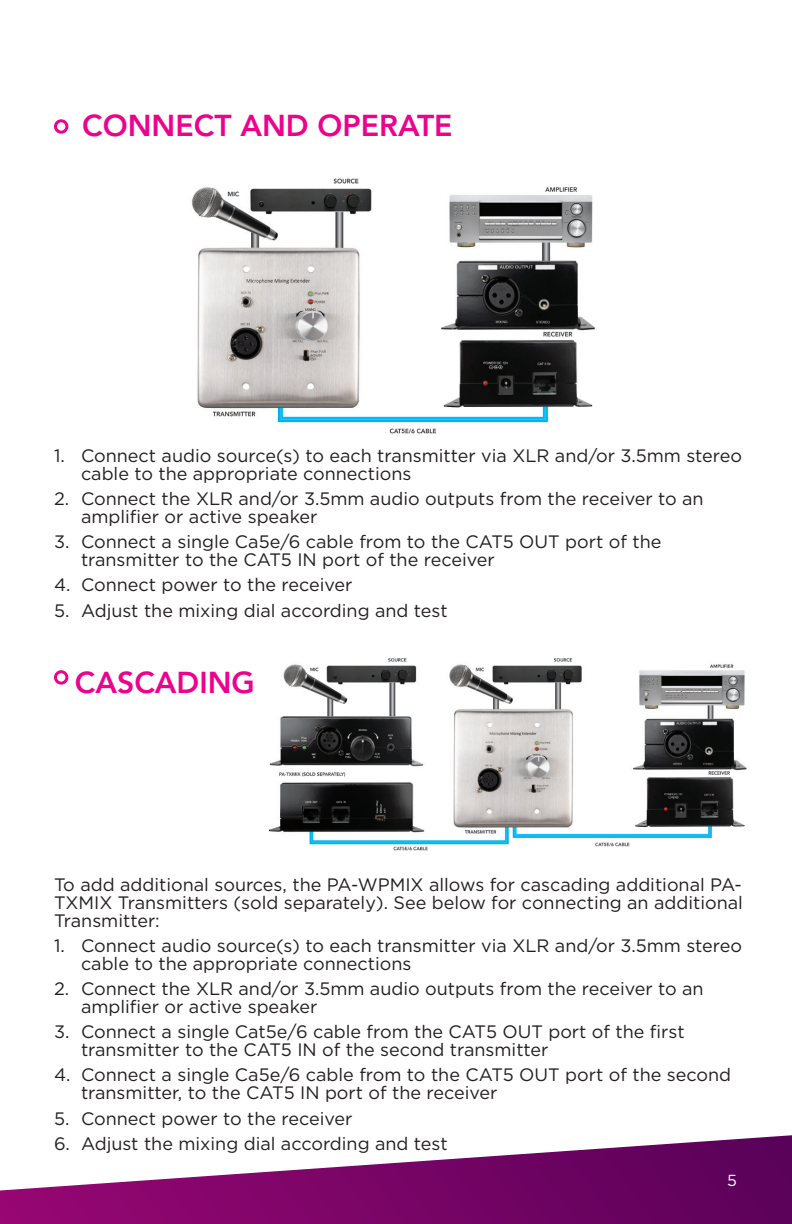
<style>
.page{position:relative;width:792px;height:1224px;background:#fff}
.page>*{position:absolute;margin:0;border:0;box-sizing:border-box;transform-origin:0 0}
.Pulse_FeaturesTab{font:800 30px "Avenir LT Std";color:#ed028c}
.Pulse_ManualNumbered{font:18px/18px "Gotham";color:#231f20}
.t1{font:16px "Gotham";color:#fff}
</style>
<div class="page">
<svg style="left:0;top:1135px;width:792px;height:89px"></svg>
<div style="left:54px;top:119px;width:14px;height:15px;border:3px solid #ed028c;border-radius:50%"></div>
<div style="left:54px;top:670px;width:14px;height:15px;border:3px solid #ed028c;border-radius:50%"></div>
<img style="left:191px;top:178px;width:405px;height:256px">
<img style="left:269px;top:658px;width:478px;height:193px">
<p class="Pulse_FeaturesTab" style="left:82px;top:108px;width:372px">CONNECT AND OPERATE</p>
<p class="Pulse_ManualNumbered" style="left:81px;top:446px;width:663px;text-indent:-27px">1. Connect audio source(s) to each transmitter via XLR and/or 3.5mm stereo cable to the appropriate connections</p>
<p class="Pulse_ManualNumbered" style="left:81px;top:489px;width:624px;text-indent:-27px">2. Connect the XLR and/or 3.5mm audio outputs from the receiver to an amplifier or active speaker</p>
<p class="Pulse_ManualNumbered" style="left:81px;top:532px;width:582px;text-indent:-27px">3. Connect a single Ca5e/6 cable from to the CAT5 OUT port of the transmitter to the CAT5 IN port of the receiver</p>
<p class="Pulse_ManualNumbered" style="left:54px;top:576px;width:300px">4. Connect power to the receiver</p>
<p class="Pulse_ManualNumbered" style="left:54px;top:601px;width:395px">5. Adjust the mixing dial according and test</p>
<p class="Pulse_FeaturesTab" style="left:75px;top:665px;width:181px">CASCADING</p>
<p class="Pulse_ManualNumbered" style="left:54px;top:875px;width:691px;text-align:justify">To add additional sources, the PA-WPMIX allows for cascading additional PA-TXMIX Transmitters (sold separately). See below for connecting an additional Transmitter:</p>
<p class="Pulse_ManualNumbered" style="left:81px;top:936px;width:663px;text-indent:-27px">1. Connect audio source(s) to each transmitter via XLR and/or 3.5mm stereo cable to the appropriate connections</p>
<p class="Pulse_ManualNumbered" style="left:81px;top:979px;width:624px;text-indent:-27px">2. Connect the XLR and/or 3.5mm audio outputs from the receiver to an amplifier or active speaker</p>
<p class="Pulse_ManualNumbered" style="left:81px;top:1022px;width:605px;text-indent:-27px">3. Connect a single Cat5e/6 cable from the CAT5 OUT port of the first transmitter to the CAT5 IN of the second transmitter</p>
<p class="Pulse_ManualNumbered" style="left:81px;top:1066px;width:652px;text-indent:-27px">4. Connect a single Ca5e/6 cable from to the CAT5 OUT port of the second transmitter, to the CAT5 IN port of the receiver</p>
<p class="Pulse_ManualNumbered" style="left:54px;top:1109px;width:300px">5. Connect power to the receiver</p>
<p class="Pulse_ManualNumbered" style="left:54px;top:1134px;width:395px">6. Adjust the mixing dial according and test</p>
<p class="t1" style="left:727px;top:1170px;width:11px">5</p>
</div>
